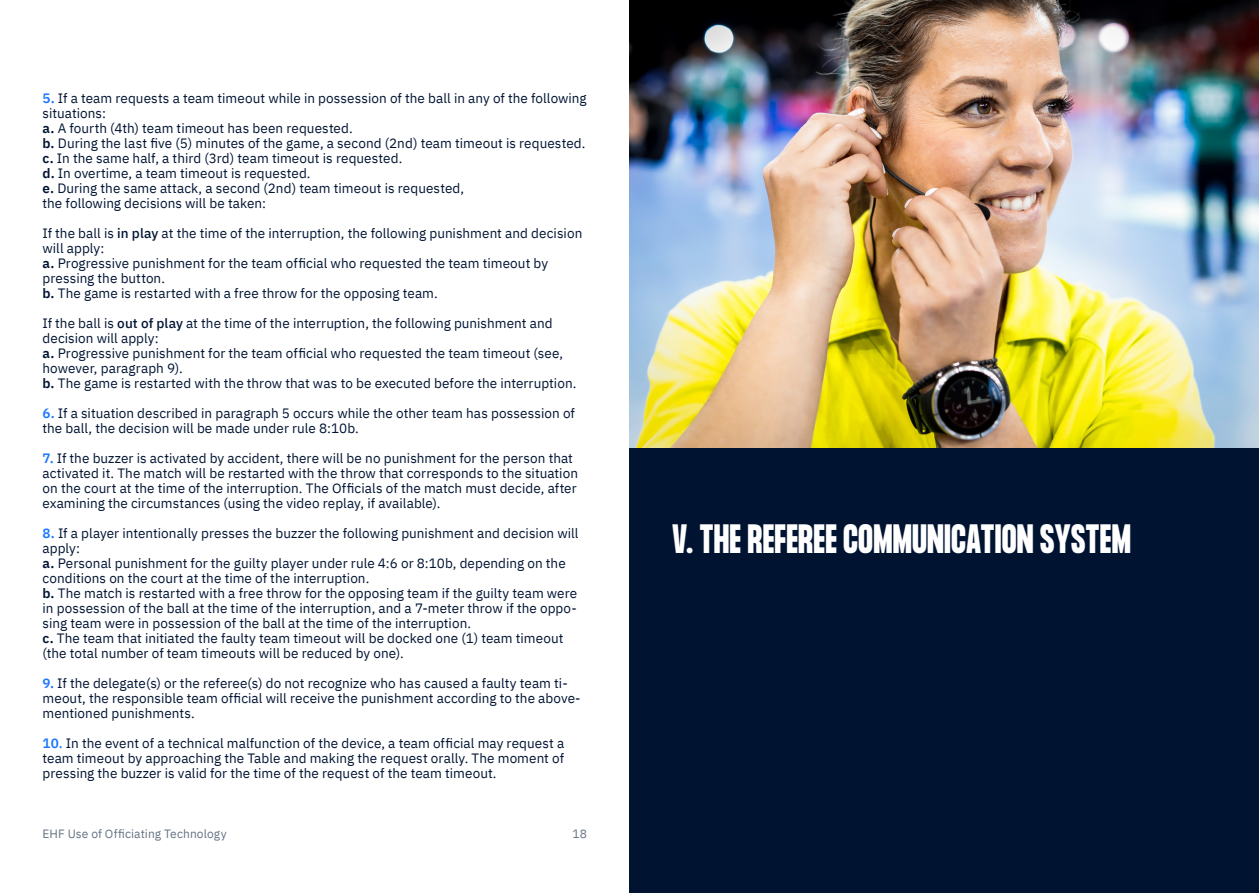
<style>
.page{position:relative;width:1259px;height:893px;background:#fff}
.page>*{position:absolute;margin:0;border:0;box-sizing:border-box;transform-origin:0 0}
.Absatzformat_1{font:700 36px "Formula Condensed";letter-spacing:.025em;color:#fff}
.Absatzformat_1-2{font:13.5px/15px "IBM Plex Sans";letter-spacing:.005em;color:#001432}
.t1{font:12px "IBM Plex Sans";letter-spacing:.005em;color:#667284}
.s1{font-weight:600;color:#1e78ff}
.s2{font-weight:600}
.s3{font-weight:500}
.s4{font-weight:500;color:#1e78ff}
</style>
<div class="page">
<div style="left:629px;top:438px;width:630px;height:455px;background:#001432"></div>
<img style="left:629px;top:0;width:630px;height:448px">
<p class="Absatzformat_1-2" style="left:43px;top:89px;width:546px"><span class="s1">5.</span> If a team requests a team timeout while in possession of the ball in any of the following situations:</p>
<p class="Absatzformat_1-2" style="left:43px;top:119px;width:312px"><span class="s2">a.</span> A fourth (4th) team timeout has been requested.</p>
<p class="Absatzformat_1-2" style="left:43px;top:134px;width:544px"><span class="s2">b.</span> During the last five (5) minutes of the game, a second (2nd) team timeout is requested.</p>
<p class="Absatzformat_1-2" style="left:43px;top:149px;width:361px"><span class="s2">c.</span> In the same half, a third (3rd) team timeout is requested.</p>
<p class="Absatzformat_1-2" style="left:43px;top:164px;width:269px"><span class="s2">d.</span> In overtime, a team timeout is requested.</p>
<p class="Absatzformat_1-2" style="left:43px;top:179px;width:423px"><span class="s2">e.</span> During the same attack, a second (2nd) team timeout is requested,</p>
<p class="Absatzformat_1-2" style="left:43px;top:194px;width:225px">the following decisions will be taken:</p>
<p class="Absatzformat_1-2" style="left:43px;top:224px;width:541px">If the ball is <span class="s3">in play</span> at the time of the interruption, the following punishment and decision will apply:</p>
<p class="Absatzformat_1-2" style="left:43px;top:254px;width:507px"><span class="s2">a.</span> Progressive punishment for the team official who requested the team timeout by</p>
<p class="Absatzformat_1-2" style="left:43px;top:269px;width:124px">pressing the button.</p>
<p class="Absatzformat_1-2" style="left:43px;top:284px;width:397px"><span class="s2">b.</span> The game is restarted with a free throw for the opposing team.</p>
<p class="Absatzformat_1-2" style="left:43px;top:314px;width:511px">If the ball is <span class="s3">out of play</span> at the time of the interruption, the following punishment and</p>
<p class="Absatzformat_1-2" style="left:43px;top:329px;width:118px">decision will apply:</p>
<p class="Absatzformat_1-2" style="left:43px;top:344px;width:522px"><span class="s2">a.</span> Progressive punishment for the team official who requested the team timeout (see, however, paragraph 9).</p>
<p class="Absatzformat_1-2" style="left:43px;top:374px;width:535px"><span class="s2">b.</span> The game is restarted with the throw that was to be executed before the interruption.</p>
<p class="Absatzformat_1-2" style="left:43px;top:404px;width:534px"><span class="s1">6.</span> If a situation described in paragraph 5 occurs while the other team has possession of the ball, the decision will be made under rule 8:10b.</p>
<p class="Absatzformat_1-2" style="left:43px;top:449px;width:537px"><span class="s1">7.</span> If the buzzer is activated by accident, there will be no punishment for the person that activated it. The match will be restarted with the throw that corresponds to the situation on the court at the time of the interruption. The Officials of the match must decide, after examining the circumstances (using the video replay, if available).</p>
<p class="Absatzformat_1-2" style="left:43px;top:524px;width:537px"><span class="s1">8.</span> If a player intentionally presses the buzzer the following punishment and decision will apply:</p>
<p class="Absatzformat_1-2" style="left:43px;top:554px;width:525px"><span class="s2">a.</span> Personal punishment for the guilty player under rule 4:6 or 8:10b, depending on the conditions on the court at the time of the interruption.</p>
<p class="Absatzformat_1-2" style="left:43px;top:584px;width:536px;text-align:justify"><span class="s2">b.</span> The match is restarted with a free throw for the opposing team if the guilty team were in possession of the ball at the time of the interruption, and a 7-meter throw if the oppo&shy;sing team were in possession of the ball at the time of the interruption.</p>
<p class="Absatzformat_1-2" style="left:43px;top:629px;width:522px"><span class="s2">c.</span> The team that initiated the faulty team timeout will be docked one (1) team timeout (the total number of team timeouts will be reduced by one).</p>
<p class="Absatzformat_1-2" style="left:43px;top:674px;width:540px"><span class="s1">9.</span> If the delegate(s) or the referee(s) do not recognize who has caused a faulty team ti&shy;meout, the responsible team official will receive the punishment according to the above&shy;mentioned punishments.</p>
<p class="Absatzformat_1-2" style="left:43px;top:734px;width:523px;text-align:justify"><span class="s1">10</span><span class="s4">.</span> In the event of a technical malfunction of the device, a team official may request a team timeout by approaching the Table and making the request orally. The moment of pressing the buzzer is valid for the time of the request of the team timeout.</p>
<p class="t1" style="left:43px;top:824px;width:186px">EHF Use of Officiating Technology</p>
<p class="t1" style="left:572px;top:824px;width:16px">18</p>
<p class="Absatzformat_1" style="left:672px;top:517px;width:460px">V. THE REFEREE COMMUNICATION SYSTEM</p>
</div>
